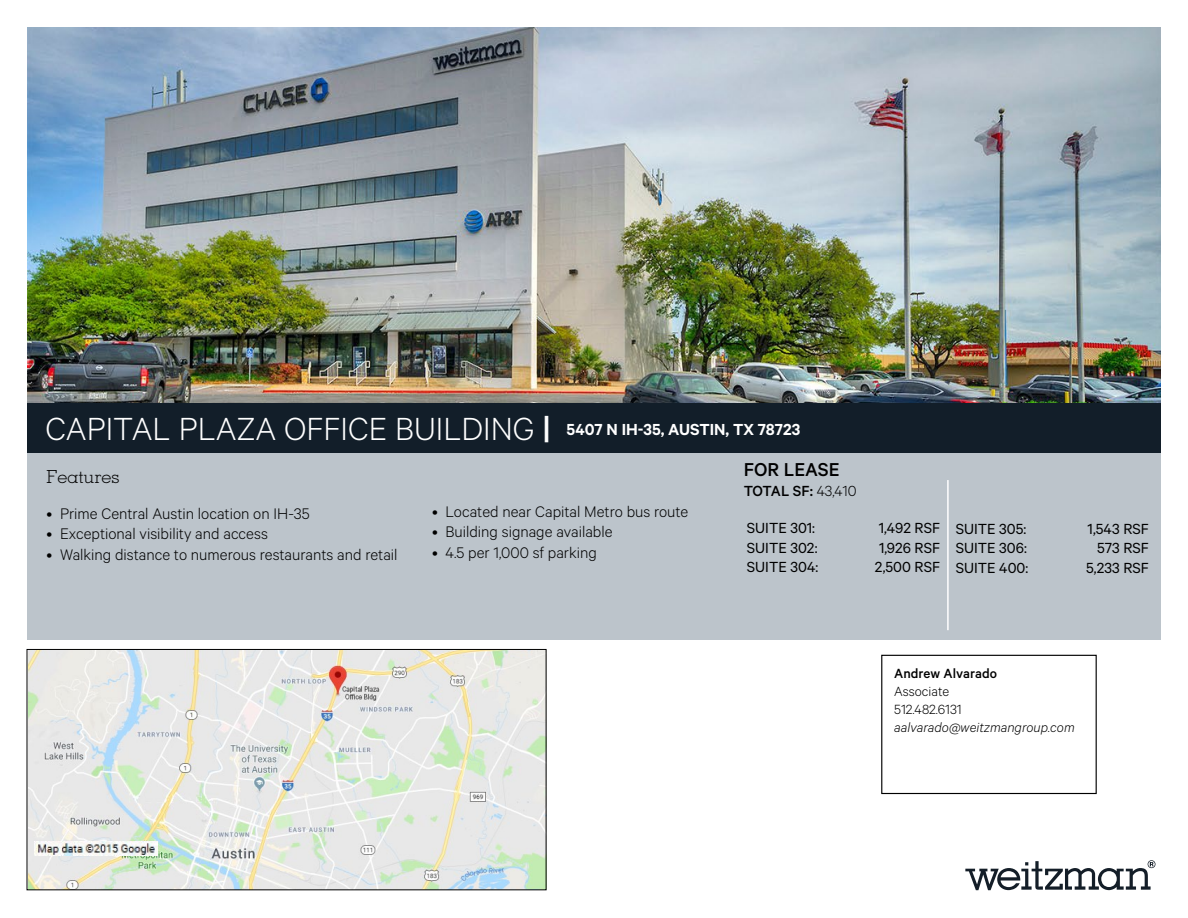
<style>
.page{position:relative;width:1188px;height:918px;background:#fff}
.page>*{position:absolute;margin:0;border:0;box-sizing:border-box;transform-origin:0 0}
.t1{font:300 36px "Calibre";color:#fff}
.t2{font:500 21px "Calibre";color:#000}
.t3{font:300 18px "Memphis LT Std";color:#000}
.t4{font:300 17.25px "Calibre";color:#000}
.t5{font:16.5px "Calibre";color:#000}
.t6{font:500 16.5px "Calibre";letter-spacing:-.035em;color:#000}
.t7{font:italic 300 15px "Calibre";color:#000}
.t8{font:300 15px/17.9px "Calibre";color:#000}
.t9{font:500 15px "Calibre";color:#000}
.s1{font-weight:500}
.s2{font-weight:600;font-size:18px}
.s3{font-weight:300}
</style>
<div class="page">
<img style="left:27px;top:27px;width:1134px;height:376px">
<div style="left:27px;top:403px;width:1134px;height:237px;background:#bcc4cb"></div>
<div style="left:27px;top:403px;width:1134px;height:49px;background:#121e29"></div>
<div style="left:881px;top:655px;width:216px;height:139px;border:1px solid #000"></div>
<svg style="left:965px;top:860px;width:190px;height:30px"></svg>
<img style="left:29px;top:651px;width:515px;height:237px">
<div style="left:27px;top:649px;width:519px;height:241px;border:1px solid #000"></div>
<img style="left:35px;top:841px;width:122px;height:14px">
<hr style="left:947px;top:480px;width:2px;height:150px;background:#fff">
<h1 class="t1" style="left:45px;top:408px;width:756px">CAPITAL PLAZA OFFICE BUILDING <span class="s1">|</span> <span class="s2">5407 N IH-35, AUSTIN, TX 78723</span></h1>
<p class="t3" style="left:47px;top:466px;width:75px">Features</p>
<p class="t4" style="left:46px;top:503px;width:265px">• Prime Central Austin location on IH-35</p>
<p class="t4" style="left:46px;top:524px;width:223px">• Exceptional visibility and access</p>
<p class="t4" style="left:46px;top:545px;width:353px">• Walking distance to numerous restaurants and retail</p>
<p class="t2" style="left:744px;top:457px;width:97px">FOR LEASE</p>
<p class="t6" style="left:744px;top:481px;width:114px">TOTAL SF: <span class="s3">43,410</span></p>
<p class="t5" style="left:747px;top:518px;width:70px">SUITE 301:</p>
<p class="t5" style="left:879px;top:518px;width:63px">1,492 RSF</p>
<p class="t5" style="left:747px;top:538px;width:72px">SUITE 302:</p>
<p class="t5" style="left:879px;top:538px;width:63px">1,926 RSF</p>
<p class="t5" style="left:747px;top:557px;width:73px">SUITE 304:</p>
<p class="t5" style="left:875px;top:557px;width:67px">2,500 RSF</p>
<p class="t4" style="left:432px;top:501px;width:258px">• Located near Capital Metro bus route</p>
<p class="t4" style="left:432px;top:522px;width:182px">• Building signage available</p>
<p class="t4" style="left:432px;top:543px;width:166px">• 4.5 per 1,000 sf parking</p>
<p class="t5" style="left:956px;top:519px;width:72px">SUITE 305:</p>
<p class="t5" style="left:1088px;top:519px;width:63px">1,543 RSF</p>
<p class="t5" style="left:956px;top:538px;width:73px">SUITE 306:</p>
<p class="t5" style="left:1097px;top:538px;width:53px">573 RSF</p>
<p class="t5" style="left:956px;top:558px;width:74px">SUITE 400:</p>
<p class="t5" style="left:1086px;top:558px;width:64px">5,233 RSF</p>
<p class="t9" style="left:894px;top:664px;width:104px">Andrew Alvarado</p>
<p class="t8" style="left:894px;top:682px;width:69px">Associate<br>512.482.6131</p>
<p class="t7" style="left:894px;top:718px;width:182px">aalvarado@weitzmangroup.com</p>
</div>
